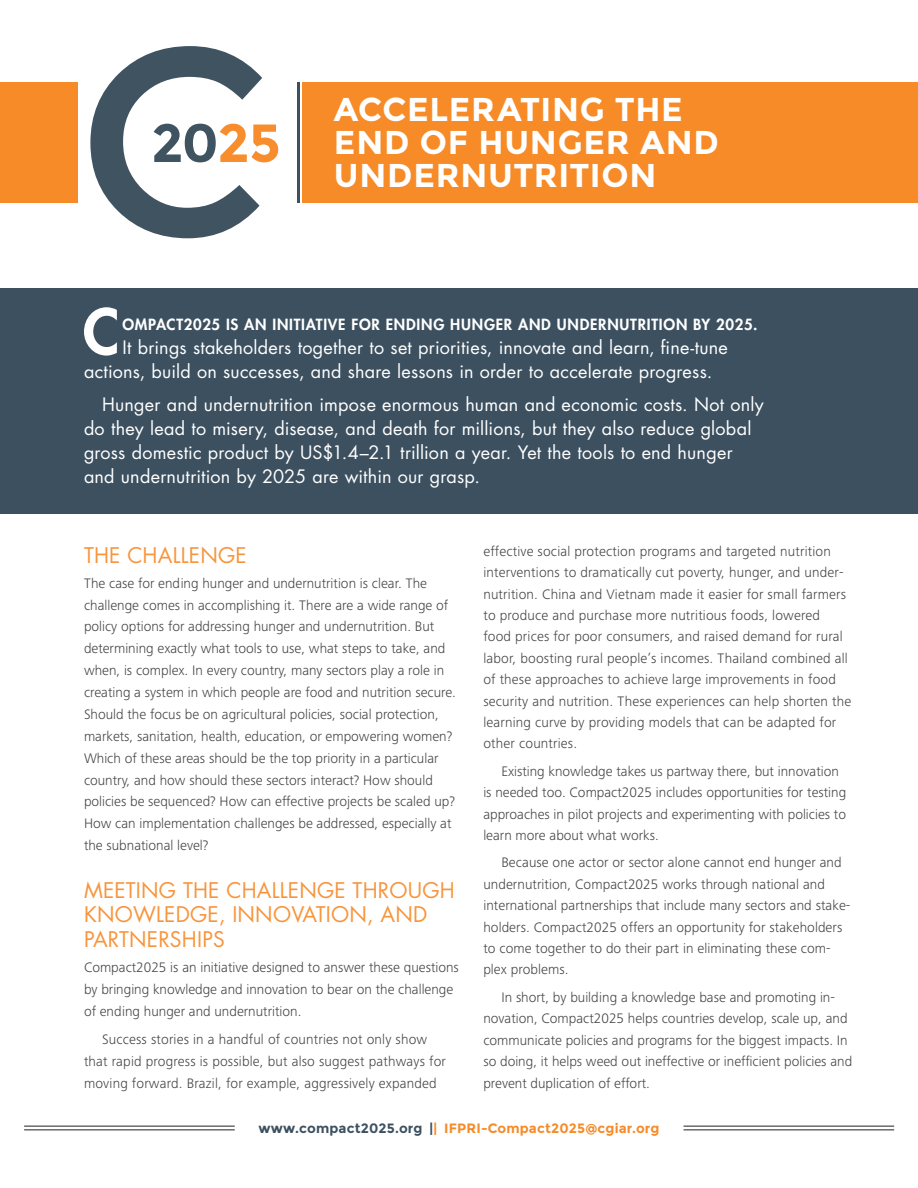
<style>
.page{position:relative;width:918px;height:1188px;background:#fff}
.page>*{position:absolute;margin:0;border:0;box-sizing:border-box;transform-origin:0 0}
.body-intro{font:800 60.9px "Futura Std";color:#fff}
.t1{font:700 33px/33px "Montserrat";letter-spacing:.025em;color:#fff}
.t2{font:21px/24.9px "Futura Std";letter-spacing:.01em;color:#f7953d}
.body-intro-2{font:18px/24px "Futura Std";letter-spacing:.01em;color:#fff}
.body-intro-3{font:18px/24px "Futura Std";letter-spacing:.015em;color:#fff}
.body-intro-4{font:800 15px "Futura Std";letter-spacing:.05em;color:#fff}
.body{font:300 14.25px/21.5px "Frutiger Next Pro";letter-spacing:.005em;color:#414042}
.body_1st{font:300 14.25px/21.9px "Frutiger Next Pro";color:#414042}
.c2025-footer{font:700 13.5px "Montserrat";letter-spacing:.01em;color:#f68b28}
.s1{color:#3c5060}
</style>
<div class="page">
<hr style="left:24px;top:1126px;width:870px;height:1px;background:#231f20">
<hr style="left:24px;top:1129px;width:870px;height:1px;background:#231f20">
<div style="left:235px;top:1124px;width:449px;height:8px;background:#fff"></div>
<div style="left:302px;top:82px;width:616px;height:120px;background:#f68b28"></div>
<hr style="left:297px;top:82px;width:3px;height:120px;background:#3c5060">
<div style="left:0;top:82px;width:77px;height:120px;background:#f68b28"></div>
<svg style="left:90px;top:46px;width:188px;height:192px"></svg>
<div style="left:0;top:288px;width:918px;height:225px;background:#3c5060"></div>
<h2 class="t1" style="left:334px;top:93px;width:386px">ACCELERATING THE<br>END OF HUNGER AND<br>UNDERNUTRITION</h2>
<p class="body-intro" style="left:83px;top:293px;width:38px">C</p>
<p class="body-intro-4" style="left:123px;top:315px;width:636px">OMPACT2025 IS AN INITIATIVE FOR ENDING HUNGER AND UNDERNUTRITION BY 2025.</p>
<p class="body-intro-3" style="left:84px;top:336px;width:645px;text-indent:39px">It brings stakeholders together to set priorities, innovate and learn, fine-tune actions, build on successes, and share lessons in order to accelerate progress.</p>
<p class="body-intro-2" style="left:84px;top:393px;width:681px;text-indent:18px">Hunger and undernutrition impose enormous human and economic costs. Not only do they lead to misery, disease, and death for millions, but they also reduce global gross domestic product by US$1.4–2.1 trillion a year. Yet the tools to end hunger and undernutrition by 2025 are within our grasp.</p>
<h1 class="t2" style="left:84px;top:543px;width:164px">THE CHALLENGE</h1>
<p class="body_1st" style="left:84px;top:572px;width:374px">The case for ending hunger and undernutrition is clear. The challenge comes in accomplishing it. There are a wide range of policy options for addressing hunger and undernutrition. But determining exactly what tools to use, what steps to take, and when, is complex. In every country, many sectors play a role in creating a system in which people are food and nutrition secure.<br>Should the focus be on agricultural policies, social protection, markets, sanitation, health, education, or empowering women?<br>Which of these areas should be the top priority in a particular country, and how should these sectors interact? How should policies be sequenced? How can effective projects be scaled up?<br>How can implementation challenges be addressed, especially at the subnational level?</p>
<h1 class="t2" style="left:84px;top:878px;width:372px">MEETING THE CHALLENGE THROUGH<br>KNOWLEDGE, INNOVATION, AND<br>PARTNERSHIPS</h1>
<p class="body_1st" style="left:84px;top:956px;width:376px">Compact2025 is an initiative designed to answer these questions by bringing knowledge and innovation to bear on the challenge of ending hunger and undernutrition.</p>
<p class="body" style="left:84px;top:1028px;width:364px;line-height:21.9px;text-indent:18px">Success stories in a handful of countries not only show that rapid progress is possible, but also suggest pathways for moving forward. Brazil, for example, aggressively expanded</p>
<p class="body" style="left:483px;top:540px;width:370px">effective social protection programs and targeted nutrition interventions to dramatically cut poverty, hunger, and under&shy;nutrition. China and Vietnam made it easier for small farmers to produce and purchase more nutritious foods, lowered food prices for poor consumers, and raised demand for rural labor, boosting rural people’s incomes. Thailand combined all of these approaches to achieve large improvements in food security and nutrition. These experiences can help shorten the learning curve by providing models that can be adapted for other countries.</p>
<p class="body" style="left:483px;top:760px;width:364px;text-indent:18px">Existing knowledge takes us partway there, but innovation is needed too. Compact2025 includes opportunities for testing approaches in pilot projects and experimenting with policies to learn more about what works.</p>
<p class="body" style="left:483px;top:852px;width:369px;text-indent:18px">Because one actor or sector alone cannot end hunger and undernutrition, Compact2025 works through national and international partnerships that include many sectors and stake&shy;holders. Compact2025 offers an opportunity for stakeholders to come together to do their part in eliminating these com&shy;plex problems.</p>
<p class="body" style="left:483px;top:986px;width:370px;text-indent:18px">In short, by building a knowledge base and promoting in&shy;novation, Compact2025 helps countries develop, scale up, and communicate policies and programs for the biggest impacts. In so doing, it helps weed out ineffective or inefficient policies and prevent duplication of effort.</p>
<p class="c2025-footer" style="left:259px;top:1120px;width:402px"><span class="s1">www.compact2025.org |</span>| IFPRI-Compact2025@cgiar.org</p>
</div>
